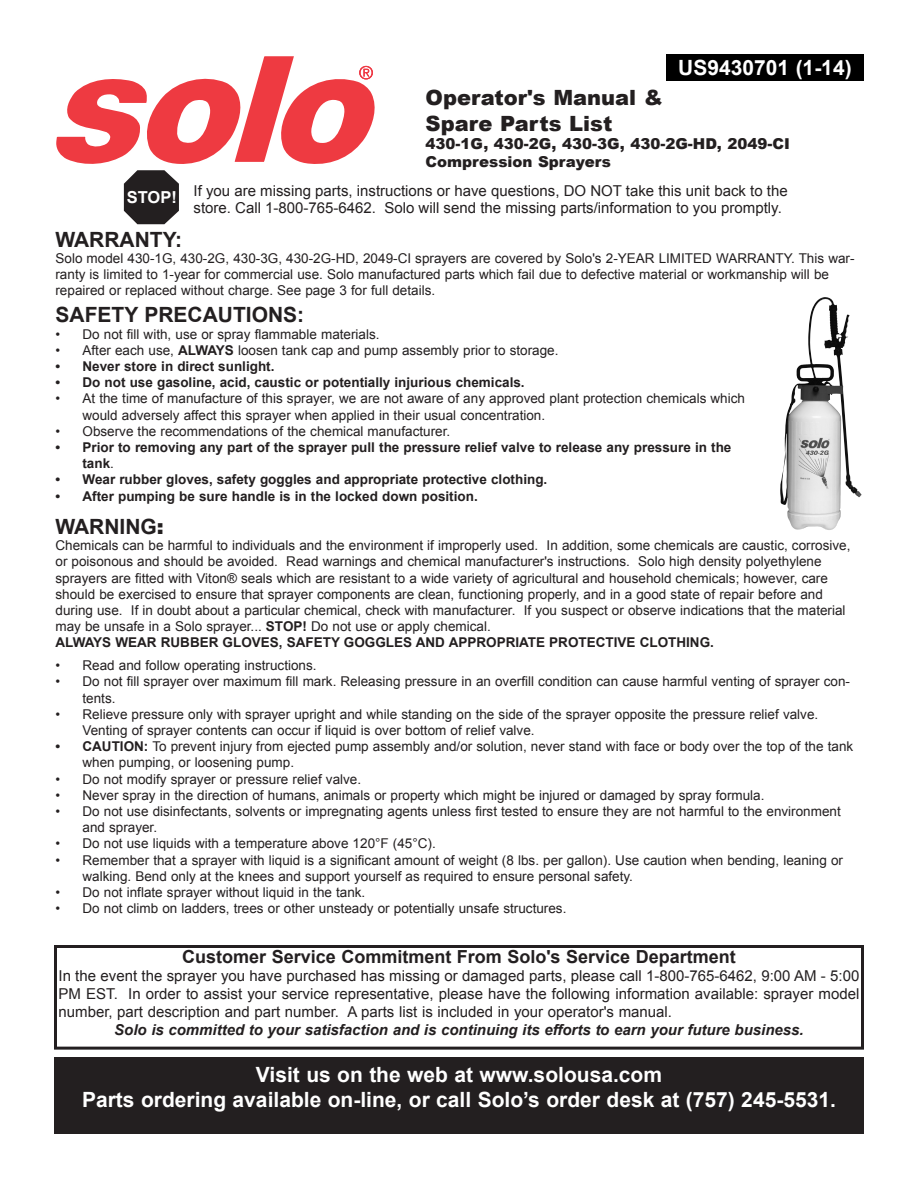
<style>
.page{position:relative;width:918px;height:1188px;background:#fff}
.page>*{position:absolute;margin:0;border:0;box-sizing:border-box;transform-origin:0 0}
.t1{font:700 21px "Arial";color:#fff}
.t2{font:700 21px "Arial";color:#231f20}
.t3{font:900 21px "Arial";color:#231f20}
.t4{font:700 18px "Arial";color:#231f20}
.t5{font:700 16.5px "Arial";color:#fff}
.t6{font:15px/18px "Arial";color:#231f20;text-align:justify}
.t7{font:italic 700 15px "Arial";color:#231f20}
.t8{font:900 15px/18px "Arial";color:#231f20}
.Bulleted_List_2{font:13.5px/16.2px "Arial";color:#231f20}
.Bulleted_List_2-2{font:700 13.5px/16.2px "Arial";color:#231f20}
.s1{font-weight:700}
.s2{font-weight:400}
.s3{font-weight:900}
</style>
<div class="page">
<div style="left:666px;top:54px;width:198px;height:27px;background:#000"></div>
<div style="left:54px;top:945px;width:810px;height:105px;border:3px solid #231f20"></div>
<div style="left:54px;top:1058px;width:810px;height:76px;background:#231f20"></div>
<img style="left:825px;top:297px;width:37px;height:233px">
<svg style="left:56px;top:56px;width:319px;height:168px"></svg>
<p class="t1" style="left:678px;top:54px;width:175px">US9430701 (1-14)</p>
<p class="t3" style="left:426px;top:83px;width:239px">Operator's Manual &amp;</p>
<p class="t3" style="left:426px;top:108px;width:188px">Spare Parts List</p>
<p class="t8" style="left:426px;top:134px;width:366px">430-1G, 430-2G, 430-3G, 430-2G-HD, 2049-CI<br>Compression Sprayers</p>
<p class="t5" style="left:127px;top:186px;width:52px">STOP!</p>
<p class="t6" style="left:194px;top:183px;width:596px;line-height:16.5px">If you are missing parts, instructions or have questions, DO NOT take this unit back to the store. Call 1-800-765-6462. Solo will send the missing parts/information to you promptly.</p>
<p class="t2" style="left:56px;top:225px;width:128px">WARRANTY:</p>
<p class="Bulleted_List_2" style="left:56px;top:250px;width:801px">Solo model 430-1G, 430-2G, 430-3G, 430-2G-HD, 2049-CI sprayers are covered by Solo's 2-YEAR LIMITED WARRANTY. This war&shy;ranty is limited to 1-year for commercial use. Solo manufactured parts which fail due to defective material or workmanship will be repaired or replaced without charge. See page 3 for full details.</p>
<p class="t2" style="left:56px;top:301px;width:250px">SAFETY PRECAUTIONS:</p>
<p class="Bulleted_List_2" style="left:82px;top:326px;width:299px">Do not fill with, use or spray flammable materials.</p>
<p class="Bulleted_List_2" style="left:82px;top:342px;width:477px">After each use, <span class="s1">ALWAYS</span> loosen tank cap and pump assembly prior to storage.</p>
<p class="Bulleted_List_2-2" style="left:82px;top:359px;width:194px">Never store in direct sunlight.</p>
<p class="Bulleted_List_2-2" style="left:82px;top:375px;width:444px">Do not use gasoline, acid, caustic or potentially injurious chemicals.</p>
<p class="Bulleted_List_2" style="left:82px;top:391px;width:664px">At the time of manufacture of this sprayer, we are not aware of any approved plant protection chemicals which would adversely affect this sprayer when applied in their usual concentration.</p>
<p class="Bulleted_List_2" style="left:82px;top:423px;width:369px">Observe the recommendations of the chemical manufacturer.</p>
<p class="Bulleted_List_2-2" style="left:82px;top:440px;width:650px">Prior to removing any part of the sprayer pull the pressure relief valve to release any pressure in the tank<span class="s2">.</span></p>
<p class="Bulleted_List_2-2" style="left:82px;top:472px;width:466px">Wear rubber gloves, safety goggles and appropriate protective clothing.</p>
<p class="Bulleted_List_2-2" style="left:82px;top:488px;width:397px">After pumping be sure handle is in the locked down position.</p>
<p class="Bulleted_List_2" style="left:56px;top:326px;width:6px">• •</p>
<p class="Bulleted_List_2-2" style="left:56px;top:359px;width:6px">• •</p>
<p class="Bulleted_List_2" style="left:56px;top:391px;width:6px">•</p>
<p class="Bulleted_List_2" style="left:56px;top:423px;width:6px">•</p>
<p class="Bulleted_List_2-2" style="left:56px;top:440px;width:6px">•</p>
<p class="Bulleted_List_2-2" style="left:56px;top:472px;width:6px">• •</p>
<p class="t2" style="left:56px;top:513px;width:110px">WARNING<span class="s3">:</span></p>
<p class="Bulleted_List_2" style="left:56px;top:537px;width:797px">Chemicals can be harmful to individuals and the environment if improperly used. In addition, some chemicals are caustic, corrosive,</p>
<p class="Bulleted_List_2" style="left:56px;top:554px;width:768px">or poisonous and should be avoided. Read warnings and chemical manufacturer's instructions. Solo high density polyethylene</p>
<p class="Bulleted_List_2" style="left:56px;top:570px;width:774px">sprayers are fitted with Viton® seals which are resistant to a wide variety of agricultural and household chemicals; however, care</p>
<p class="Bulleted_List_2" style="left:56px;top:586px;width:769px">should be exercised to ensure that sprayer components are clean, functioning properly, and in a good state of repair before and</p>
<p class="Bulleted_List_2" style="left:56px;top:602px;width:792px">during use. If in doubt about a particular chemical, check with manufacturer. If you suspect or observe indications that the material</p>
<p class="Bulleted_List_2" style="left:56px;top:618px;width:437px">may be unsafe in a Solo sprayer... <span class="s1">STOP!</span> Do not use or apply chemical.</p>
<p class="Bulleted_List_2-2" style="left:56px;top:635px;width:660px">ALWAYS WEAR RUBBER GLOVES, SAFETY GOGGLES AND APPROPRIATE PROTECTIVE CLOTHING.</p>
<p class="Bulleted_List_2" style="left:82px;top:658px;width:236px">Read and follow operating instructions.</p>
<p class="Bulleted_List_2" style="left:82px;top:674px;width:769px">Do not fill sprayer over maximum fill mark. Releasing pressure in an overfill condition can cause harmful venting of sprayer con&shy;tents.</p>
<p class="Bulleted_List_2" style="left:82px;top:706px;width:737px">Relieve pressure only with sprayer upright and while standing on the side of the sprayer opposite the pressure relief valve.<br>Venting of sprayer contents can occur if liquid is over bottom of relief valve.</p>
<p class="Bulleted_List_2" style="left:82px;top:739px;width:772px"><span class="s1">CAUTION:</span> To prevent injury from ejected pump assembly and/or solution, never stand with face or body over the top of the tank when pumping, or loosening pump.</p>
<p class="Bulleted_List_2" style="left:82px;top:771px;width:280px">Do not modify sprayer or pressure relief valve.</p>
<p class="Bulleted_List_2" style="left:82px;top:787px;width:684px">Never spray in the direction of humans, animals or property which might be injured or damaged by spray formula.</p>
<p class="Bulleted_List_2" style="left:82px;top:803px;width:760px">Do not use disinfectants, solvents or impregnating agents unless first tested to ensure they are not harmful to the environment and sprayer.</p>
<p class="Bulleted_List_2" style="left:82px;top:836px;width:355px">Do not use liquids with a temperature above 120°F (45°C).</p>
<p class="Bulleted_List_2" style="left:82px;top:852px;width:762px">Remember that a sprayer with liquid is a significant amount of weight (8 lbs. per gallon). Use caution when bending, leaning or walking. Bend only at the knees and support yourself as required to ensure personal safety.</p>
<p class="Bulleted_List_2" style="left:82px;top:884px;width:284px">Do not inflate sprayer without liquid in the tank.</p>
<p class="Bulleted_List_2" style="left:82px;top:901px;width:486px">Do not climb on ladders, trees or other unsteady or potentially unsafe structures.</p>
<p class="Bulleted_List_2" style="left:56px;top:658px;width:6px">• •</p>
<p class="Bulleted_List_2" style="left:56px;top:706px;width:6px">•</p>
<p class="Bulleted_List_2-2" style="left:56px;top:739px;width:6px">•</p>
<p class="Bulleted_List_2" style="left:56px;top:771px;width:6px;text-align:justify">• • •</p>
<p class="Bulleted_List_2" style="left:56px;top:836px;width:6px">• •</p>
<p class="Bulleted_List_2" style="left:56px;top:884px;width:6px">• •</p>
<p class="t4" style="left:182px;top:944px;width:555px">Customer Service Commitment From Solo's Service Department</p>
<p class="t6" style="left:58px;top:966px;width:802px">In the event the sprayer you have purchased has missing or damaged parts, please call 1-800-765-6462, 9:00 AM - 5:00<br>PM EST. In order to assist your service representative, please have the following information available: sprayer model number, part description and part number. A parts list is included in your operator's manual.</p>
<p class="t7" style="left:114px;top:1020px;width:691px">Solo is committed to your satisfaction and is continuing its efforts to earn your future business.</p>
<p class="t1" style="left:256px;top:1061px;width:408px">Visit us on the web at www.solousa.com</p>
<p class="t1" style="left:82px;top:1086px;width:755px">Parts ordering available on-line, or call Solo’s order desk at (757) 245-5531.</p>
</div>
